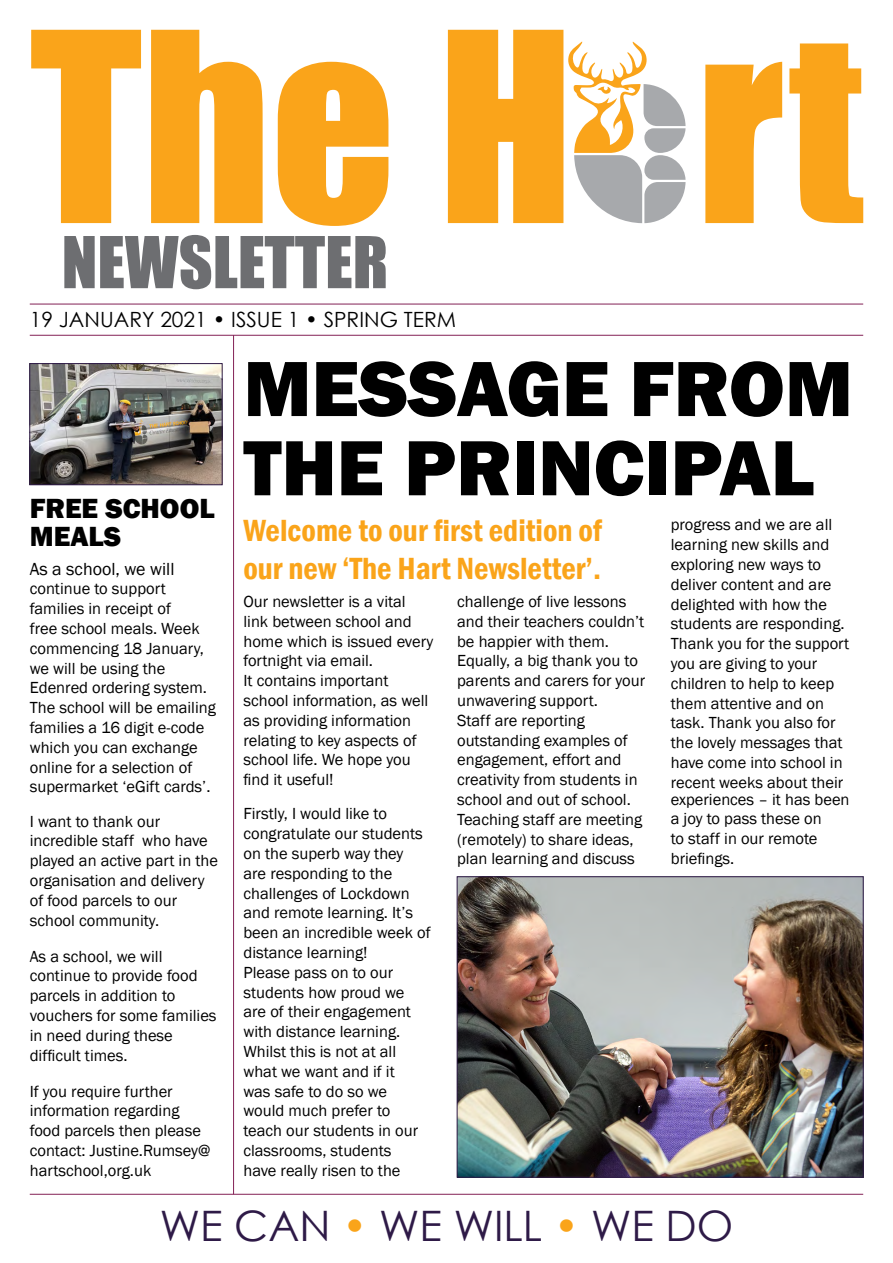
<style>
.page{position:relative;width:893px;height:1263px;background:#fff}
.page>*{position:absolute;margin:0;border:0;box-sizing:border-box;transform-origin:0 0}
.t1{font:244.5px "Impact";color:#faa41a}
.t2{font:800 81px/79.2px "Franklin Gothic";color:#000}
.t3{font:66px "Impact";color:#6d6e71}
.t4{font:42px "Century Gothic";color:#2e1a47}
.t5{font:600 condensed 31.5px/37.8px "Franklin Gothic";color:#faa41a}
.t6{font:800 28.5px/28.2px "Franklin Gothic";color:#000}
.t7{font:21px "Century Gothic";color:#000}
.t8{font:18px "Franklin Gothic";color:#000}
.t9{font:16.5px/19.8px "Franklin Gothic";color:#000}
.s1{color:#faa41a}
</style>
<div class="page">
<hr style="left:30px;top:1194px;width:833px;height:1px;background:#832155">
<hr style="left:30px;top:304px;width:833px;height:1px;background:#832155">
<hr style="left:30px;top:335px;width:833px;height:1px;background:#832155">
<hr style="left:233px;top:335px;width:1px;height:859px;background:#832155">
<img style="left:459px;top:878px;width:402px;height:297px">
<div style="left:457px;top:876px;width:406px;height:301px;border:1px solid #2e1a47"></div>
<img style="left:31px;top:365px;width:189px;height:118px">
<div style="left:29px;top:363px;width:193px;height:122px;border:1px solid #2e1a47"></div>
<svg style="left:568px;top:42px;width:118px;height:181px"></svg>
<h1 class="t1" style="left:30px;top:-63px;width:835px">The Hart</h1>
<h3 class="t3" style="left:62px;top:211px;width:328px">NEWSLETTER</h3>
<p class="t7" style="left:30px;top:305px;width:428px">19 JANUARY 2021 • ISSUE 1 • SPRING TERM</p>
<h2 class="t2" style="left:243px;top:349px;width:611px">MESSAGE FROM<br>THE PRINCIPAL</h2>
<h3 class="t6" style="left:30px;top:494px;width:186px">FREE SCHOOL<br>MEALS</h3>
<p class="t8" style="left:30px;top:557px;width:146px">As a school, we will</p>
<p class="t9" style="left:30px;top:579px;width:188px">continue to support families in receipt of<br>free school meals. Week commencing 18 January, we will be using the<br>Edenred ordering system.<br>The school will be emailing families a 16 digit e-code which you can exchange online for a selection of supermarket ‘eGift cards’.</p>
<p class="t9" style="left:30px;top:811px;width:190px">I want to thank our incredible staff who have played an active part in the organisation and delivery of food parcels to our school community.</p>
<p class="t9" style="left:30px;top:946px;width:188px">As a school, we will continue to provide food parcels in addition to vouchers for some families in need during these difficult times.</p>
<p class="t9" style="left:30px;top:1081px;width:182px">If you require further information regarding food parcels then please contact: Justine.Rumsey@ hartschool,org.uk</p>
<h3 class="t5" style="left:243px;top:511px;width:360px">Welcome to our first edition of our new ‘The Hart Newsletter’.</h3>
<p class="t9" style="left:243px;top:592px;width:192px">Our newsletter is a vital link between school and home which is issued every fortnight via email.<br>It contains important school information, as well as providing information relating to key aspects of school life. We hope you find it useful!</p>
<p class="t9" style="left:243px;top:804px;width:189px">Firstly, I would like to congratulate our students on the superb way they<br>are responding to the challenges of Lockdown and remote learning. It’s been an incredible week of distance learning!<br>Please pass on to our students how proud we are of their engagement with distance learning.<br>Whilst this is not at all what we want and if it<br>was safe to do so we would much prefer to teach our students in our classrooms, students<br>have really risen to the</p>
<p class="t9" style="left:457px;top:592px;width:190px">challenge of live lessons and their teachers couldn’t be happier with them.<br>Equally, a big thank you to parents and carers for your unwavering support.<br>Staff are reporting outstanding examples of engagement, effort and creativity from students in school and out of school.<br>Teaching staff are meeting (remotely) to share ideas, plan learning and discuss</p>
<p class="t9" style="left:671px;top:515px;width:180px">progress and we are all learning new skills and exploring new ways to deliver content and are delighted with how the students are responding.<br>Thank you for the support you are giving to your children to help to keep them attentive and on task. Thank you also for the lovely messages that have come into school in recent weeks about their</p>
<p class="t9" style="left:671px;top:789px;width:180px">experiences – it has been a joy to pass these on<br>to staff in our remote briefings.</p>
<h3 class="t4" style="left:160px;top:1197px;width:575px">WE CAN <span class="s1">•</span> WE WILL <span class="s1">•</span> WE DO</h3>
</div>
